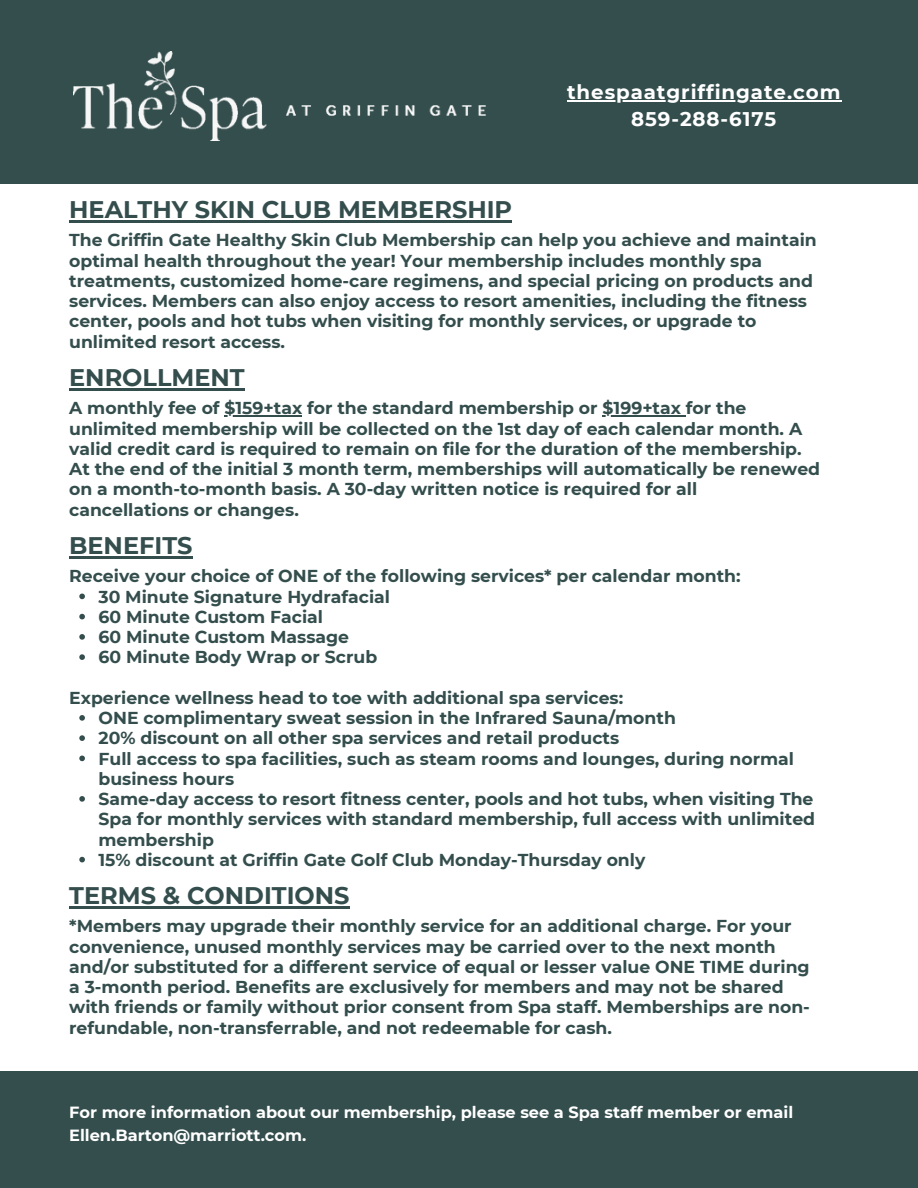
<style>
.page{position:relative;width:918px;height:1188px;background:#fff}
.page>*{position:absolute;margin:0;border:0;box-sizing:border-box;transform-origin:0 0}
.t1{font:700 24px "Montserrat";color:#344e4d}
.t2{font:700 19.8px/27px "Montserrat";letter-spacing:.045em;color:#fff;text-align:center}
.t3{font:700 17.25px/20.2px "Montserrat";color:#344e4d}
.t4{font:700 16.2px/22.5px "Montserrat";color:#fff}
</style>
<div class="page">
<div style="left:0;top:0;width:918px;height:184px;background:#344e4d"></div>
<img style="left:73px;top:52px;width:413px;height:88px">
<div style="left:0;top:1071px;width:918px;height:117px;background:#344e4d"></div>
<hr style="left:567px;top:100px;width:274px;height:1px;background:#fff">
<hr style="left:69px;top:220px;width:443px;height:3px;background:#344e4d">
<hr style="left:69px;top:388px;width:176px;height:3px;background:#344e4d">
<hr style="left:225px;top:415px;width:77px;height:2px;background:#344e4d">
<hr style="left:603px;top:415px;width:83px;height:2px;background:#344e4d">
<hr style="left:69px;top:556px;width:123px;height:2px;background:#344e4d">
<svg style="left:79px;top:594px;width:6px;height:5px"></svg>
<svg style="left:79px;top:614px;width:6px;height:5px"></svg>
<svg style="left:79px;top:634px;width:6px;height:6px"></svg>
<svg style="left:79px;top:654px;width:6px;height:6px"></svg>
<svg style="left:79px;top:715px;width:6px;height:6px"></svg>
<svg style="left:79px;top:735px;width:6px;height:6px"></svg>
<svg style="left:79px;top:756px;width:6px;height:5px"></svg>
<svg style="left:79px;top:796px;width:6px;height:6px"></svg>
<svg style="left:79px;top:857px;width:6px;height:5px"></svg>
<hr style="left:69px;top:906px;width:281px;height:3px;background:#344e4d">
<h2 class="t2" style="left:567px;top:78px;width:275px">thespaatgriffingate.com<br>859-288-6175</h2>
<p class="t1" style="left:69px;top:195px;width:444px">HEALTHY SKIN CLUB MEMBERSHIP</p>
<h1 class="t3" style="left:69px;top:230px;width:749px">The Griffin Gate Healthy Skin Club Membership can help you achieve and maintain optimal health throughout the year! Your membership includes monthly spa treatments, customized home-care regimens, and special pricing on products and services. Members can also enjoy access to resort amenities, including the fitness center, pools and hot tubs when visiting for monthly services, or upgrade to unlimited resort access.</h1>
<p class="t1" style="left:69px;top:363px;width:177px">ENROLLMENT</p>
<h1 class="t3" style="left:69px;top:398px;width:679px">A monthly fee of $159+tax for the standard membership or $199+tax for the</h1>
<p class="t3" style="left:69px;top:418px;width:753px">unlimited membership will be collected on the 1st day of each calendar month. A valid credit card is required to remain on file for the duration of the membership.<br>At the end of the initial 3 month term, memberships will automatically be renewed on a month-to-month basis. A 30-day written notice is required for all cancellations or changes.</p>
<p class="t1" style="left:69px;top:531px;width:125px">BENEFITS</p>
<p class="t3" style="left:69px;top:566px;width:673px">Receive your choice of ONE of the following services* per calendar month:</p>
<p class="t3" style="left:99px;top:586px;width:293px">30 Minute Signature Hydrafacial</p>
<h3 class="t3" style="left:99px;top:607px;width:226px">60 Minute Custom Facial</h3>
<p class="t3" style="left:99px;top:627px;width:252px">60 Minute Custom Massage</p>
<p class="t3" style="left:99px;top:647px;width:280px">60 Minute Body Wrap or Scrub</p>
<p class="t3" style="left:69px;top:688px;width:556px">Experience wellness head to toe with additional spa services:</p>
<p class="t3" style="left:99px;top:708px;width:579px">ONE complimentary sweat session in the Infrared Sauna/month</p>
<p class="t3" style="left:99px;top:728px;width:522px">20% discount on all other spa services and retail products</p>
<h1 class="t3" style="left:99px;top:748px;width:697px">Full access to spa facilities, such as steam rooms and lounges, during normal business hours</h1>
<h3 class="t3" style="left:99px;top:789px;width:718px;text-align:justify">Same-day access to resort fitness center, pools and hot tubs, when visiting The Spa for monthly services with standard membership, full access with unlimited membership</h3>
<h3 class="t3" style="left:99px;top:850px;width:548px">15% discount at Griffin Gate Golf Club Monday-Thursday only</h3>
<h1 class="t1" style="left:69px;top:881px;width:282px">TERMS &amp; CONDITIONS</h1>
<p class="t3" style="left:69px;top:916px;width:742px">*Members may upgrade their monthly service for an additional charge. For your convenience, unused monthly services may be carried over to the next month and/or substituted for a different service of equal or lesser value ONE TIME during a 3-month period. Benefits are exclusively for members and may not be shared with friends or family without prior consent from Spa staff. Memberships are non&shy;refundable, non-transferrable, and not redeemable for cash.</p>
<h1 class="t4" style="left:69px;top:1101px;width:726px">For more information about our membership, please see a Spa staff member or email<br>Ellen.Barton@marriott.com.</h1>
</div>
